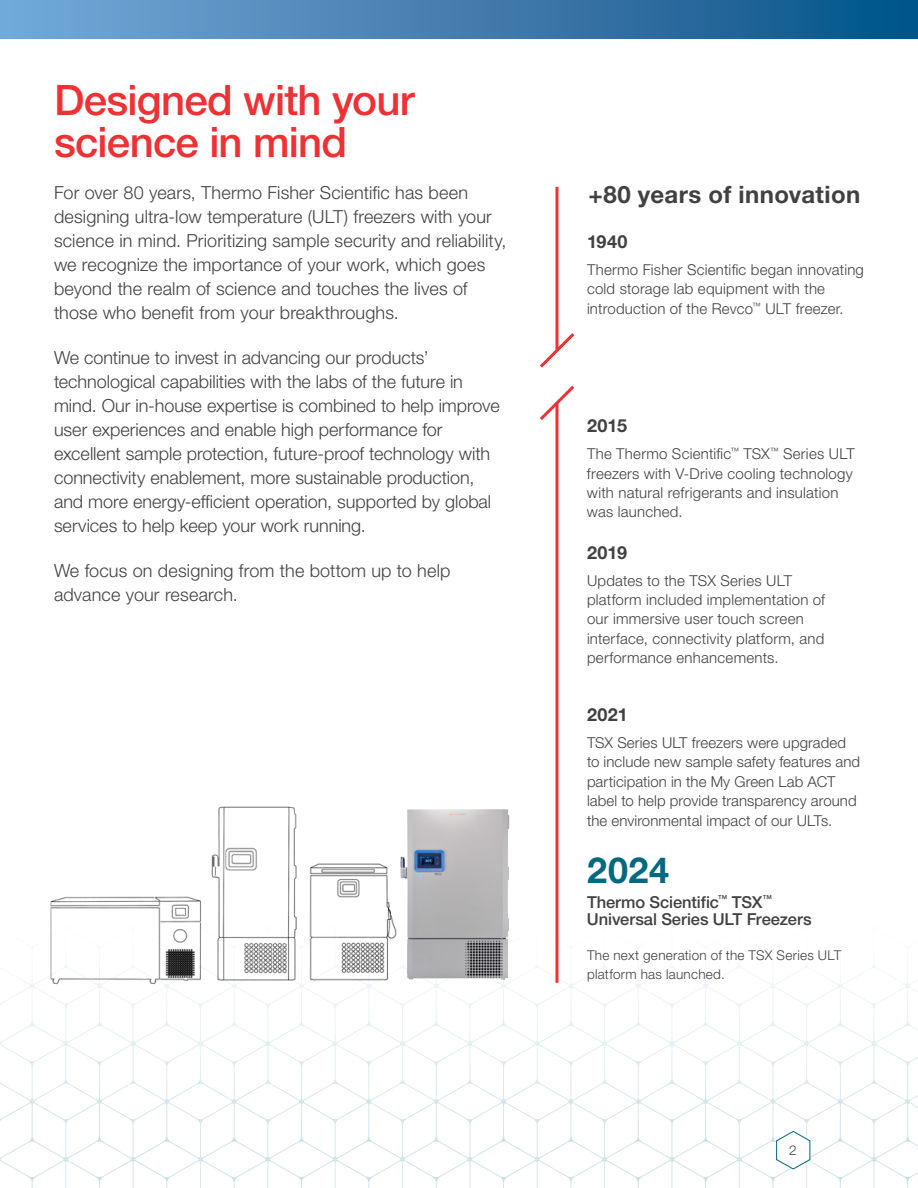
<style>
.page{position:relative;width:918px;height:1188px;background:#fff}
.page>*{position:absolute;margin:0;border:0;box-sizing:border-box;transform-origin:0 0}
.t1{font:500 42px/42px "Helvetica Neue LTW1 G";letter-spacing:-.02em;color:#ee3134}
.t2{font:700 36px "Helvetica Neue LTW1 G";color:#036880}
.t3{font:700 24px "Helvetica Neue LTW1 G";letter-spacing:.015em;color:#414042}
.t4{font:300 18px/24px "Helvetica Neue LTW1 G";color:#414042}
.t5{font:700 18px "Helvetica Neue LTW1 G";letter-spacing:.01em;color:#414042}
.t6{font:500 16.5px/17.2px "Helvetica Neue LTW1 G";letter-spacing:-.005em;color:#414042}
.t7{font:300 15px/19.5px "Helvetica Neue LTW1 G";letter-spacing:.015em;color:#414042}
.t8{font:300 13.5px/19.5px "Helvetica Neue LTW1 G";letter-spacing:.02em;color:#414042}
</style>
<div class="page">
<div style="left:0;top:0;width:918px;height:39px;background:linear-gradient(to right,#79a9d9,#085387)"></div>
<img style="left:424px;top:809px;width:85px;height:107px">
<hr style="left:555px;top:187px;width:3px;height:163px;background:#ee3134">
<hr style="left:555px;top:402px;width:3px;height:581px;background:#ee3134">
<svg style="left:540px;top:385px;width:35px;height:38px"></svg>
<svg style="left:540px;top:330px;width:35px;height:38px"></svg>
<img style="left:50px;top:806px;width:374px;height:110px">
<svg style="left:0;top:916px;width:918px;height:272px"></svg>
<h1 class="t1" style="left:54px;top:80px;width:362px">Designed with your science in mind</h1>
<p class="t4" style="left:54px;top:180px;width:454px">For over 80 years, Thermo Fisher Scientific has been designing ultra-low temperature (ULT) freezers with your science in mind. Prioritizing sample security and reliability, we recognize the importance of your work, which goes beyond the realm of science and touches the lives of those who benefit from your breakthroughs.</p>
<p class="t4" style="left:54px;top:345px;width:447px">We continue to invest in advancing our products’ technological capabilities with the labs of the future in mind. Our in-house expertise is combined to help improve user experiences and enable high performance for excellent sample protection, future-proof technology with connectivity enablement, more sustainable production, and more energy-efficient operation, supported by global services to help keep your work running.</p>
<p class="t4" style="left:54px;top:558px;width:398px">We focus on designing from the bottom up to help advance your research.</p>
<h3 class="t3" style="left:589px;top:180px;width:273px">+80 years of innovation</h3>
<p class="t5" style="left:587px;top:230px;width:42px">1940</p>
<p class="t7" style="left:587px;top:260px;width:278px">Thermo Fisher Scientific began innovating cold storage lab equipment with the introduction of the Revco<sup>™</sup> ULT freezer.</p>
<p class="t5" style="left:587px;top:415px;width:42px">2015</p>
<p class="t7" style="left:587px;top:444px;width:269px">The Thermo Scientific<sup>™</sup> TSX<sup>™</sup> Series ULT freezers with V-Drive cooling technology with natural refrigerants and insulation was launched.</p>
<p class="t5" style="left:587px;top:541px;width:42px">2019</p>
<p class="t7" style="left:587px;top:570px;width:240px">Updates to the TSX Series ULT platform included implementation of our immersive user touch screen interface, connectivity platform, and performance enhancements.</p>
<p class="t5" style="left:587px;top:704px;width:42px">2021</p>
<p class="t7" style="left:587px;top:733px;width:275px">TSX Series ULT freezers were upgraded to include new sample safety features and participation in the My Green Lab ACT label to help provide transparency around the environmental impact of our ULTs.</p>
<h2 class="t2" style="left:587px;top:848px;width:84px">2024</h2>
<p class="t6" style="left:587px;top:893px;width:226px">Thermo Scientific<sup>™</sup> TSX<sup>™<br></sup>Universal Series ULT Freezers</p>
<p class="t8" style="left:587px;top:945px;width:256px">The next generation of the TSX Series ULT platform has launched.</p>
<p class="t8" style="left:789px;top:1140px;width:9px">2</p>
</div>
